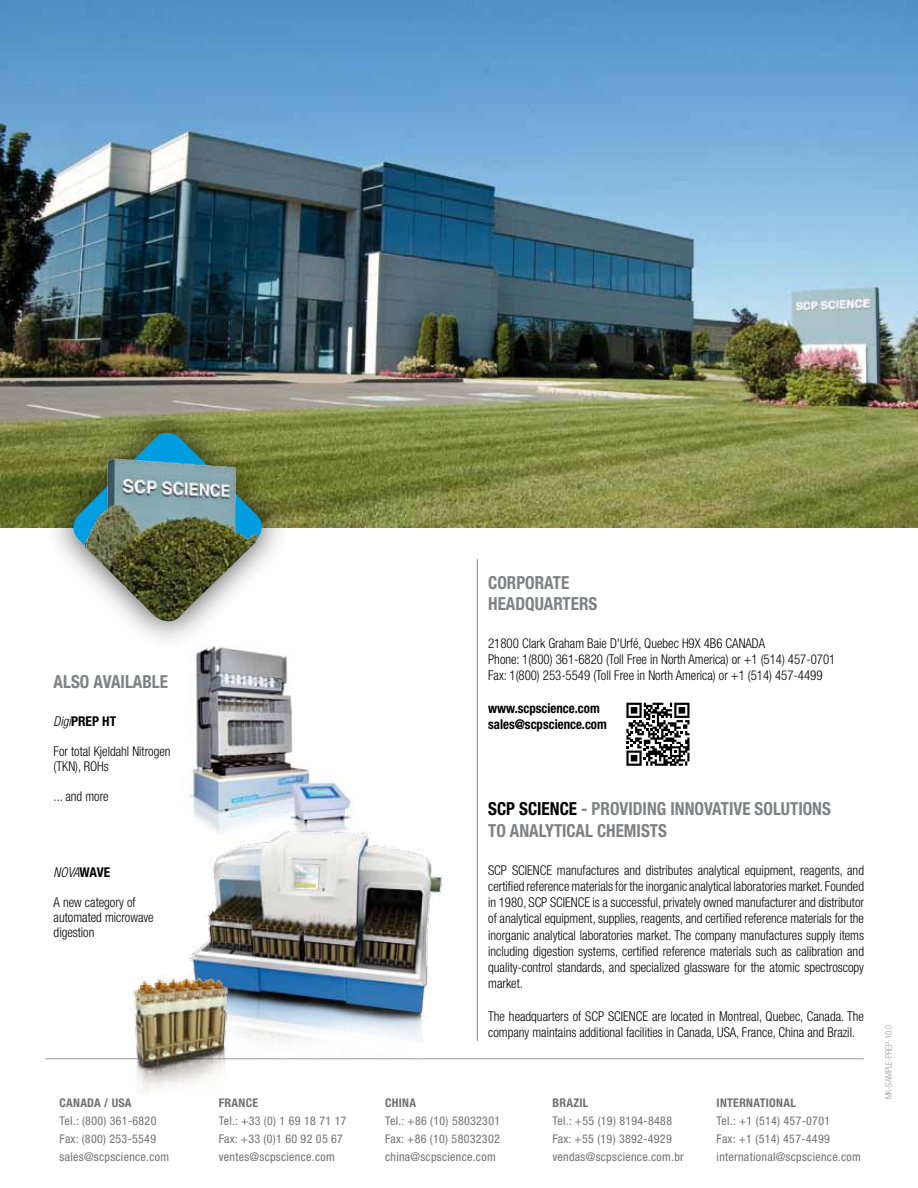
<style>
.page{position:relative;width:918px;height:1188px;background:#fff}
.page>*{position:absolute;margin:0;border:0;box-sizing:border-box;transform-origin:0 0}
.t1{font:700 condensed 18px/21.6px "Helvetica Neue";color:#808183;scale:.95 1}
.t2{font:300 condensed 13.5px/16.2px "Helvetica Neue";color:#000;scale:.95 1}
.t3{font:700 condensed 13.5px/16.2px "Helvetica Neue";color:#000;scale:.95 1}
.t4{font:700 condensed 13.5px "Helvetica Neue";color:#000}
.t5{font:italic 300 condensed 13.5px "Helvetica Neue";color:#000;scale:.95 1}
.t6{font:condensed 12px/18px "Helvetica Neue";letter-spacing:.025em;color:#707172}
.t7{font:700 condensed 12px "Helvetica Neue";letter-spacing:.025em;color:#707172}
.t8{font:300 condensed 9px "Helvetica Neue";color:#9c9e9f;scale:.95 1}
.s1{font-weight:300;font-style:italic}
.s2{font-weight:700;font-style:normal}
.s3{color:#000}
</style>
<div class="page">
<img style="left:188px;top:650px;width:165px;height:172px">
<img style="left:0;top:0;width:918px;height:527px">
<hr style="left:45px;top:1058px;width:819px;height:1px;background:#9c9e9f">
<div style="left:44px;top:404px;width:247px;height:246px;background:#000;opacity:.75"></div>
<svg style="left:66px;top:426px;width:203px;height:202px"></svg>
<img style="left:73px;top:449px;width:202px;height:174px">
<svg style="left:626px;top:703px;width:64px;height:63px"></svg>
<hr style="left:477px;top:559px;width:1px;height:482px;background:#808183">
<img style="left:189px;top:822px;width:272px;height:238px">
<img style="left:130px;top:974px;width:103px;height:117px">
<h1 class="t1" style="left:54px;top:671px;width:122px">Also Avai lable</h1>
<p class="t4" style="left:54px;top:713px;width:57px"><span class="s1">Digi</span>PRE P HT</p>
<p class="t2" style="left:54px;top:744px;width:125px;line-height:15px">For total Kjeldahl N itrogen (TKN), ROHs</p>
<p class="t2" style="left:54px;top:788px;width:59px">... and more</p>
<p class="t5" style="left:54px;top:865px;width:60px">NOVA<span class="s2">WAVE</span></p>
<p class="t2" style="left:54px;top:895px;width:107px;line-height:15px">A new category of automated microwave digestion</p>
<p class="t7" style="left:60px;top:1096px;width:74px">CANADA / USA</p>
<p class="t6" style="left:60px;top:1112px;width:111px">Tel.: (800) 361-6820<br>Fax: (800) 253-5549 sales@scpscience.com</p>
<p class="t7" style="left:219px;top:1096px;width:40px">FRANCE</p>
<p class="t6" style="left:219px;top:1112px;width:129px">Tel.: +33 (0) 1 69 18 71 17<br>Fax: +33 (0)1 60 92 05 67 ventes@scpscience.com</p>
<h1 class="t1" style="left:488px;top:571px;width:79px">CORPORATE<br>HEADQUARTER</h1>
<h1 class="t1" style="left:589px;top:593px;width:11px">S</h1>
<p class="t2" style="left:488px;top:635px;width:367px">21800 Clark Graham Baie D'Urfé, Quebec H9X 4B6 CANADA<br>Phone: 1(800) 361-6820 (Toll Free in North America) or +1 (514) 457-0701<br>Fax: 1(800) 253-5549 (Toll Free in North America) or +1 (514) 457-4499</p>
<p class="t3" style="left:488px;top:700px;width:126px">www.scpscience.com sales@scpscience.com</p>
<h1 class="t1" style="left:488px;top:798px;width:362px"><span class="s3">SCP SCIENCE</span> - PROVIDING INNOVATIVE SOLUTIONS<br>TO ANALYTICAL CHEM ISTS</h1>
<p class="t2" style="left:488px;top:862px;width:397px;text-align:justify">SCP SCIENCE manufactures and distributes analytical equipment, reagents, and certified reference materials for the inorganic analytical laboratories market. Founded in 1980, SCP SCIENCE is a successful, privately owned manufacturer and distributor of analytical equipment, supplies, reagents, and certified reference materials for the inorganic analytical laboratories market. The company manufactures supply items including digestion systems, certified reference materials such as calibration and quality-control standards, and specialized glassware for the atomic spectroscopy market.</p>
<p class="t2" style="left:488px;top:1008px;width:397px">The headquarters of SCP SCIENCE are located in Montreal, Quebec, Canada. The company maintains additional facilities in Canada, USA, France, China and Brazil.</p>
<p class="t7" style="left:385px;top:1096px;width:32px">CHINA</p>
<p class="t6" style="left:385px;top:1112px;width:117px;text-align:justify">Tel.: +86 (10) 58032301<br>Fax: +86 (10) 58032302 china@scpscience.com</p>
<p class="t7" style="left:552px;top:1096px;width:37px">BRAZIL</p>
<p class="t6" style="left:552px;top:1112px;width:133px">Tel.: +55 (19) 8194-8488<br>Fax: +55 (19) 3892-4929 vendas@scpscience.com.br</p>
<p class="t7" style="left:717px;top:1096px;width:80px">INTERNATIONAL</p>
<p class="t6" style="left:717px;top:1112px;width:146px">Tel.: +1 (514) 457-0701<br>Fax: +1 (514) 457-4499 international@scpscience.com</p>
<p class="t8" style="left:883px;top:1099px;width:80px;rotate:-90deg">MK-SAMPLE-PREP-10.0</p>
</div>
